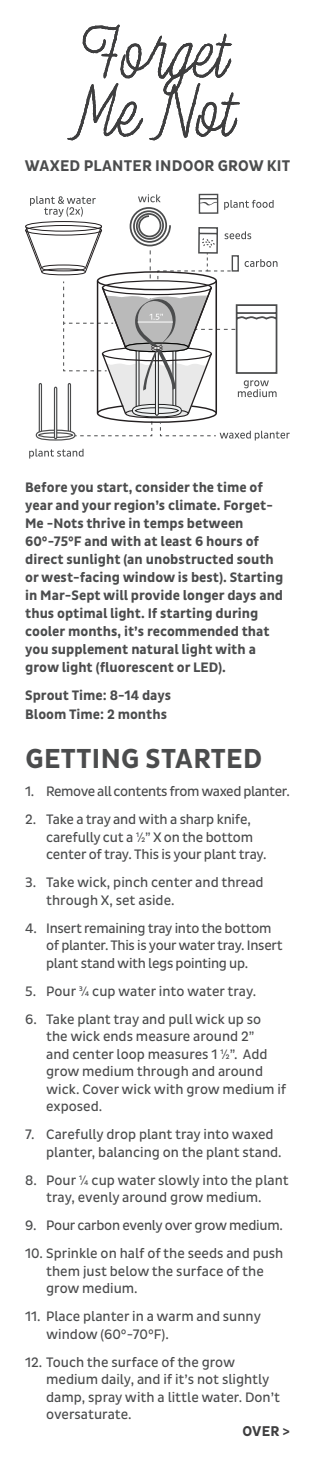
<style>
.page{position:relative;width:315px;height:1462px;background:#fff}
.page>*{position:absolute;margin:0;border:0;box-sizing:border-box;transform-origin:0 0}
.t1{font:700 28px "Pluto Sans Cond";letter-spacing:.015em;color:#4b4c4d}
.t2{font:700 15.75px "Pluto Sans Cond";letter-spacing:.015em;color:#4b4c4d}
.Body_Copy{font:700 14.35px "Pluto Sans Cond";color:#3e3e3f}
.t3{font:14px/17.5px "Pluto Sans Cond";color:#4b4c4d}
.Small_Copy{font:700 14px/17.8px "Pluto Sans Cond";color:#4b4c4d}
.t4{font:14px/17.5px "Pluto Sans Cond";letter-spacing:-.02em;color:#4b4c4d}
.Body_Emphasis{font:700 14px/18.9px "Pluto Sans Cond";color:#4b4c4d}
.t5{font:14px "Pluto Sans Cond";letter-spacing:-.03em;color:#4b4c4d}
</style>
<div class="page">
<svg style="left:29px;top:449px;width:55px;height:9px"></svg>
<svg style="left:25px;top:193px;width:265px;height:248px"></svg>
<svg style="left:67px;top:24px;width:173px;height:117px"></svg>
<p class="t2" style="left:25px;top:156px;width:267px">WAXED PLANTER INDOOR GROW KIT</p>
<p class="Small_Copy" style="left:25px;top:479px;width:260px">Before you start, consider the time of year and your region’s climate. Forget-Me -Nots thrive in temps between 60°-75°F and with at least 6 hours of direct sunlight (an unobstructed south or west-facing window is best). Starting in Mar-Sept will provide longer days and thus optimal light. If starting during cooler months, it’s recommended that you supplement natural light with a grow light (fluorescent or LED).</p>
<p class="Body_Emphasis" style="left:25px;top:686px;width:147px">Sprout Time: 8-14 days<br>Bloom Time: 2 months</p>
<p class="t1" style="left:25px;top:743px;width:239px">GETTING STARTED</p>
<p class="t5" style="left:25px;top:783px;width:266px">1. Remove all contents from waxed planter.</p>
<p class="t3" style="left:46px;top:811px;width:222px;text-indent:-21px">2. Take a tray and with a sharp knife, carefully cut a ½” X on the bottom center of tray. This is your plant tray.</p>
<p class="t3" style="left:46px;top:874px;width:219px;text-indent:-21px">3. Take wick, pinch center and thread through X, set aside.</p>
<p class="t4" style="left:46px;top:919px;width:238px;text-indent:-21px">4. Insert remaining tray into the bottom of planter. This is your water tray. Insert plant stand with legs pointing up.</p>
<p class="t3" style="left:25px;top:982px;width:233px">5. Pour ¾ cup water into water tray.</p>
<p class="t3" style="left:46px;top:1010px;width:242px;text-indent:-21px">6. Take plant tray and pull wick up so<br>the wick ends measure around 2”<br>and center loop measures 1 ½”. Add grow medium through and around wick. Cover wick with grow medium if exposed.</p>
<p class="t3" style="left:46px;top:1126px;width:237px;text-indent:-21px">7. Carefully drop plant tray into waxed planter, balancing on the plant stand.</p>
<p class="t3" style="left:25px;top:1171px;width:265px;text-align:center">8. Pour ¼ cup water slowly into the plant tray, evenly around grow medium.</p>
<p class="t4" style="left:25px;top:1217px;width:259px">9. Pour carbon evenly over grow medium.</p>
<p class="t3" style="left:46px;top:1245px;width:239px;text-indent:-21px">10. Sprinkle on half of the seeds and push them just below the surface of the grow medium.</p>
<p class="t3" style="left:46px;top:1308px;width:216px;text-indent:-21px">11. Place planter in a warm and sunny window (60°-70°F).</p>
<p class="t3" style="left:46px;top:1353px;width:235px;text-indent:-21px">12. Touch the surface of the grow medium daily, and if it’s not slightly damp, spray with a little water. Don’t oversaturate.</p>
<p class="Body_Copy" style="left:242px;top:1423px;width:49px">OVER &gt;</p>
</div>
